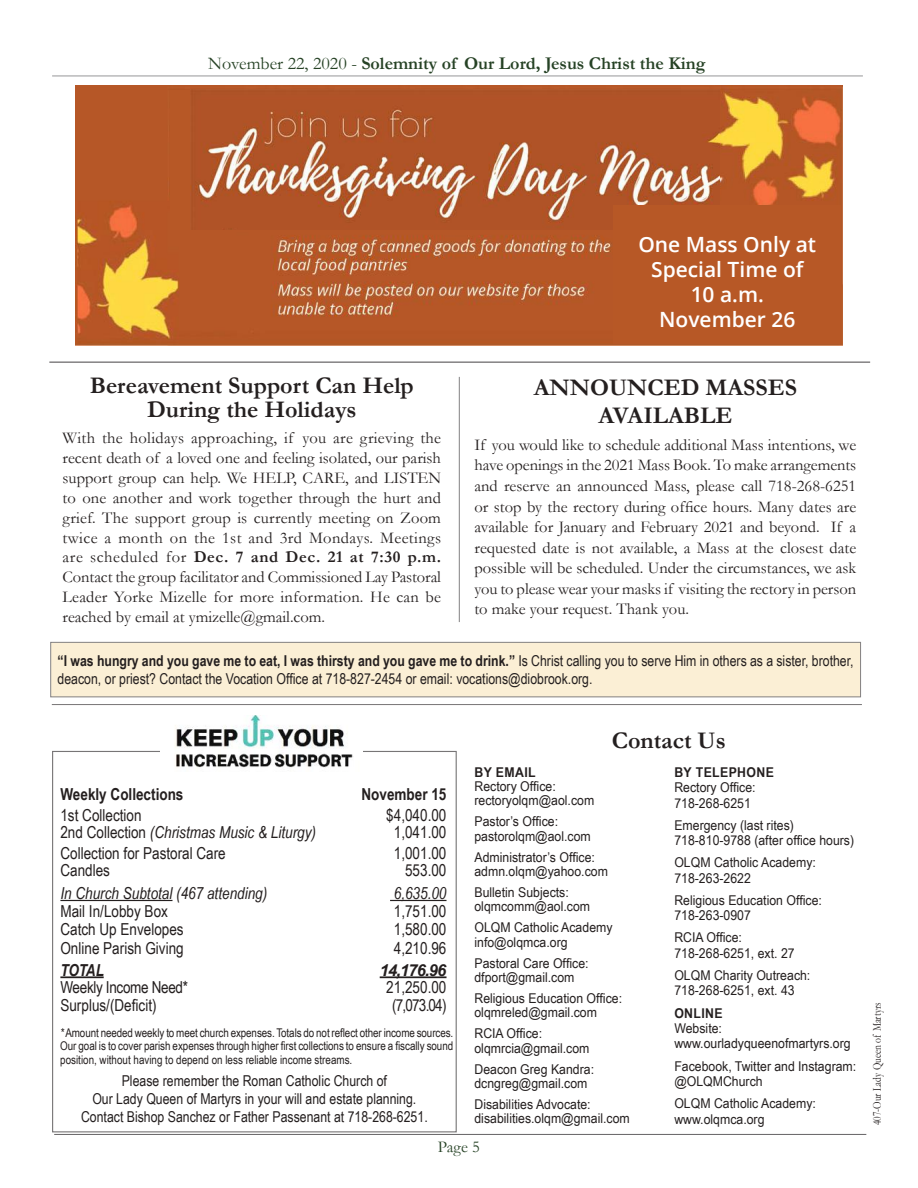
<style>
.page{position:relative;width:918px;height:1188px;background:#fff}
.page>*{position:absolute;margin:0;border:0;box-sizing:border-box;transform-origin:0 0}
.t1{font:700 24px/24.3px "Garamond";color:#241f1f;text-align:center}
.t2{font:600 21px/25.2px "Open Sans";color:#fff;text-align:center}
.t3{font:700 18px "Garamond";color:#264225}
.t4{font:16.5px/19.8px "Garamond";color:#241f1f;text-align:justify}
.t5{font:16.5px "Arial Narrow";color:#241f1f}
.t6{font:italic 16.5px "Arial Narrow";color:#241f1f}
.t7{font:700 16.5px "Arial Narrow";color:#241f1f}
.t8{font:16.5px "Arial Narrow";letter-spacing:-.02em;color:#241f1f}
.t9{font:italic 700 16.5px "Arial";letter-spacing:-.05em;color:#241f1f}
.t10{font:16.5px "Garamond";color:#264225}
.t11{font:italic 700 16.5px "Arial Narrow";letter-spacing:-.01em;color:#241f1f}
.t12{font:15px/18px "Arial Narrow";color:#241f1f;text-align:center}
.t13{font:13.5px/14.2px "Arial Narrow";color:#241f1f;scale:1.11 1}
.t14{font:700 13.5px "Arial Narrow";letter-spacing:.025em;color:#241f1f;scale:1.11 1}
.t15{font:12px/13.5px "Arial Narrow";color:#241f1f;text-align:justify}
.t16{font:12px "Garamond";color:#241f1f;scale:.8 1}
.s1{font-weight:400}
.s2{font-weight:700}
.s3{font-style:normal}
.s4{font-style:italic}
.s5{font-style:inherit}
</style>
<div class="page">
<hr style="left:52px;top:76px;width:811px;height:1px;background:#969698">
<hr style="left:52px;top:704px;width:810px;height:1px;background:#777576">
<hr style="left:54px;top:1134px;width:812px;height:1px;background:#656365">
<hr style="left:60px;top:900px;width:112px;height:1px;background:#241f1f">
<hr style="left:390px;top:900px;width:57px;height:1px;background:#241f1f">
<hr style="left:60px;top:976px;width:44px;height:2px;background:#241f1f">
<hr style="left:380px;top:976px;width:67px;height:2px;background:#241f1f">
<img style="left:175px;top:716px;width:178px;height:52px">
<hr style="left:459px;top:377px;width:1px;height:245px;background:#838182">
<hr style="left:49px;top:361px;width:821px;height:2px;background:#838182">
<div style="left:51px;top:642px;width:810px;height:55px;background:#fbefd5"></div>
<div style="left:51px;top:642px;width:810px;height:55px;border:1px solid #838182"></div>
<img style="left:75px;top:85px;width:767px;height:261px">
<div style="left:171px;top:90px;width:548px;height:140px;background:#b75826"></div>
<img style="left:190px;top:90px;width:529px;height:140px">
<div style="left:613px;top:205px;width:228px;height:138px;background:#b75826"></div>
<p class="t3" style="left:208px;top:51px;width:499px"><span class="s1">November 22, 2020 -</span> Solemnity of Our Lord, Jesus Christ the King</p>
<p class="t2" style="left:638px;top:231px;width:179px">One Mass Only at<br>Special Time of<br>10 a.m.<br>November 26</p>
<h1 class="t1" style="left:90px;top:373px;width:326px">Bereavement Support Can Help<br>During the Holidays</h1>
<p class="t4" style="left:63px;top:428px;width:380px">With the holidays approaching, if you are grieving the recent death of a loved one and feeling isolated, our parish support group can help. We HELP, CARE, and LISTEN to one another and work together through the hurt and grief. The support group is currently meeting on Zoom twice a month on the 1st and 3rd Mondays. Meetings are scheduled for <span class="s2">Dec. 7 and Dec. 21 at 7:30 p.m.<br></span>Contact the group facilitator and Commissioned Lay Pastoral Leader Yorke Mizelle for more information. He can be reached by email at ymizelle@gmail.com.</p>
<h1 class="t1" style="left:534px;top:374px;width:265px;line-height:27.3px">ANNOUNCED MASSES<br>AVAILABLE</h1>
<p class="t4" style="left:474px;top:434px;width:383px;line-height:20.5px">If you would like to schedule additional Mass intentions, we have openings in the 2021 Mass Book. To make arrangements and reserve an announced Mass, please call 718-268-6251 or stop by the rectory during office hours. Many dates are available for January and February 2021 and beyond. If a requested date is not available, a Mass at the closest date possible will be scheduled. Under the circumstances, we ask you to please wear your masks if visiting the rectory in person to make your request. Thank you.</p>
<p class="t12" style="left:58px;top:651px;width:797px;text-align:left"><span class="s2">“I was hungry and you gave me to eat, I was thirsty and you gave me to drink.”</span> Is Christ calling you to serve Him in others as a sister, brother, deacon, or priest? Contact the Vocation Office at 718-827-2454 or email: vocations@diobrook.org.</p>
<p class="t7" style="left:60px;top:782px;width:125px">Weekly Collections</p>
<p class="t7" style="left:362px;top:782px;width:86px">November 15</p>
<p class="t5" style="left:60px;top:803px;width:83px">1st Collection</p>
<p class="t5" style="left:386px;top:803px;width:62px">$4,040.00</p>
<p class="t6" style="left:60px;top:821px;width:257px"><span class="s3">2nd Collection</span> (Christmas Music &amp; Liturgy)</p>
<p class="t5" style="left:394px;top:821px;width:54px">1,041.00</p>
<p class="t5" style="left:60px;top:841px;width:167px">Collection for Pastoral Care</p>
<p class="t5" style="left:394px;top:841px;width:54px">1,001.00</p>
<p class="t5" style="left:60px;top:859px;width:51px">Candles</p>
<p class="t5" style="left:405px;top:859px;width:43px">553.00</p>
<p class="t6" style="left:60px;top:881px;width:208px">In Church Subtotal (467 attending)</p>
<p class="t6" style="left:394px;top:881px;width:54px">6,635.00</p>
<p class="t5" style="left:60px;top:899px;width:109px">Mail In/Lobby Box</p>
<p class="t5" style="left:394px;top:899px;width:54px">1,751.00</p>
<p class="t5" style="left:60px;top:917px;width:125px">Catch Up Envelopes</p>
<p class="t5" style="left:394px;top:917px;width:54px">1,580.00</p>
<p class="t5" style="left:60px;top:936px;width:125px">Online Parish Giving</p>
<p class="t5" style="left:394px;top:936px;width:54px">4,210.96</p>
<p class="t11" style="left:60px;top:957px;width:45px">TOTAL</p>
<p class="t9" style="left:380px;top:959px;width:68px">14,176.96</p>
<p class="t8" style="left:60px;top:975px;width:129px">Weekly Income Need*</p>
<p class="t5" style="left:386px;top:975px;width:62px">21,250.00</p>
<p class="t5" style="left:60px;top:993px;width:98px">Surplus/(Deficit)</p>
<p class="t5" style="left:392px;top:993px;width:56px">(7,073.04)</p>
<p class="t15" style="left:60px;top:1026px;width:395px"><span class="s4">*</span> Amount needed weekly to meet church expenses. Totals do not reflect other income sources.<br>Our goal is to cover parish expenses through higher first collections to ensure a fiscally sound position, without having to depend on less reliable income streams.</p>
<p class="t12" style="left:81px;top:1071px;width:348px">Please remember the Roman Catholic Church of<br>Our Lady Queen of Martyrs in your will and estate planning.<br>Contact Bishop Sanchez or Father Passenant at 718-268-6251.</p>
<h1 class="t1" style="left:612px;top:728px;width:116px">Contact Us</h1>
<p class="t14" style="left:474px;top:762px;width:57px">BY EMAIL</p>
<p class="t13" style="left:474px;top:779px;width:109px">Rectory Office: rectoryolqm@aol.com</p>
<p class="t13" style="left:474px;top:814px;width:106px">Pastor’s Office<span class="s5">: </span>pastorolqm@aol.com</p>
<p class="t13" style="left:474px;top:849px;width:122px">Administrator’s Office: admn.olqm@yahoo.com</p>
<p class="t13" style="left:474px;top:885px;width:106px">Bulletin Subjects: olqmcomm@aol.com</p>
<p class="t13" style="left:474px;top:920px;width:126px">OLQM Catholic Academy info@olqmca.org</p>
<p class="t13" style="left:474px;top:955px;width:104px">Pastoral Care Office: dfport@gmail.com</p>
<p class="t13" style="left:474px;top:991px;width:135px">Religious Education Office<span class="s5">: </span>olqmreled@gmail.com</p>
<p class="t13" style="left:474px;top:1026px;width:105px">RCIA Office: olqmrcia@gmail.com</p>
<p class="t13" style="left:474px;top:1061px;width:109px">Deacon Greg Kandra: dcngreg@gmail.com</p>
<p class="t13" style="left:474px;top:1097px;width:141px">Disabilities Advocate: disabilities.olqm@gmail.com</p>
<p class="t14" style="left:674px;top:762px;width:91px">BY TELEPHONE</p>
<p class="t13" style="left:674px;top:779px;width:75px;line-height:15.5px">Rectory Office:<br>718-268-6251</p>
<p class="t13" style="left:674px;top:817px;width:163px;line-height:15.5px">Emergency (last rites)<br>718-810-9788 (after office hours)</p>
<p class="t13" style="left:674px;top:854px;width:129px;line-height:15.5px">OLQM Catholic Academy:<br>718-263-2622</p>
<p class="t13" style="left:674px;top:892px;width:135px;line-height:15.5px">Religious Education Office:<br>718-263-0907</p>
<p class="t13" style="left:674px;top:930px;width:110px;line-height:15.5px">RCIA Office:<br>718-268-6251, ext. 27</p>
<p class="t13" style="left:674px;top:967px;width:124px;line-height:15.5px">OLQM Charity Outreach:<br>718-268-6251, ext. 43</p>
<p class="t14" style="left:674px;top:1003px;width:45px">ONLINE</p>
<p class="t13" style="left:674px;top:1020px;width:160px;line-height:15.5px">Website: www.ourladyqueenofmartyrs.org</p>
<p class="t13" style="left:674px;top:1058px;width:165px;line-height:15.5px">Facebook, Twitter and Instagram: @OLQMChurch</p>
<p class="t13" style="left:674px;top:1095px;width:129px;line-height:15.5px">OLQM Catholic Academy: www.olqmca.org</p>
<p class="t10" style="left:438px;top:1135px;width:43px">Page 5</p>
<p class="t16" style="left:869px;top:1125px;width:155px;rotate:-90deg">407-Our Lady Queen of Martyrs</p>
</div>
